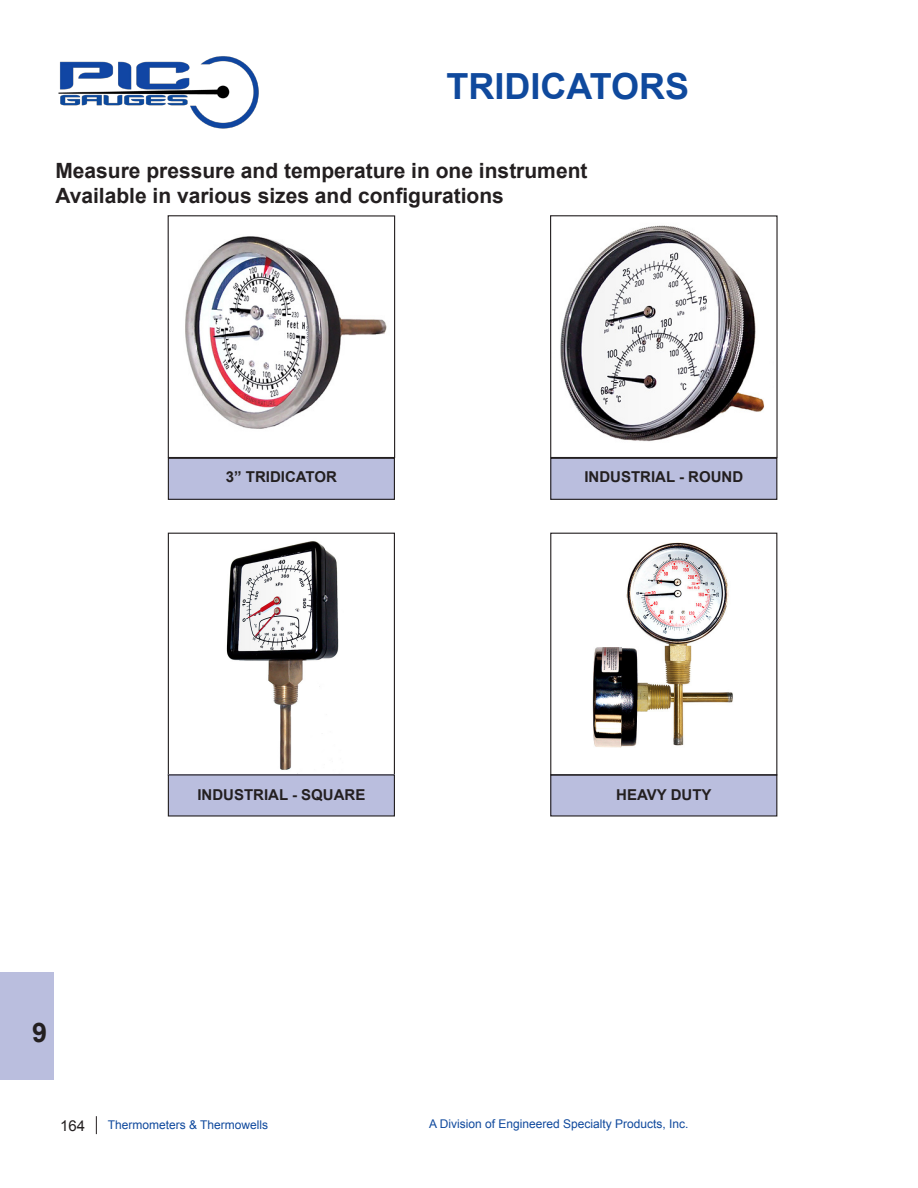
<style>
.page{position:relative;width:918px;height:1188px;background:#fff}
.page>*{position:absolute;margin:0;border:0;box-sizing:border-box;transform-origin:0 0}
.t1{font:700 36px "Arial";color:#0f499d}
.t2{font:700 27px "Arial";color:#231f20}
.t3{font:700 21px "Arial";color:#231f20}
.t4{font:700 15px "Arial";color:#231f20}
.t5{font:15px "Arial";color:#231f20}
.t6{font:12px "Arial";color:#0f499d}
</style>
<div class="page">
<img style="left:58px;top:56px;width:201px;height:73px">
<svg style="left:96px;top:1116px;width:1px;height:18px"></svg>
<img style="left:226px;top:541px;width:113px;height:229px">
<div style="left:168px;top:533px;width:227px;height:242px;border:1px solid #231f20"></div>
<div style="left:551px;top:458px;width:226px;height:41px;background:#babede"></div>
<div style="left:550px;top:458px;width:227px;height:42px;border:1px solid #231f20"></div>
<div style="left:168px;top:458px;width:226px;height:41px;background:#babede"></div>
<div style="left:168px;top:458px;width:227px;height:42px;border:1px solid #231f20"></div>
<div style="left:168px;top:775px;width:226px;height:41px;background:#babede"></div>
<div style="left:551px;top:775px;width:226px;height:41px;background:#babede"></div>
<div style="left:550px;top:774px;width:227px;height:43px;border:1px solid #231f20"></div>
<img style="left:592px;top:542px;width:141px;height:206px">
<div style="left:550px;top:533px;width:227px;height:242px;border:1px solid #231f20"></div>
<img style="left:185px;top:236px;width:202px;height:193px">
<div style="left:168px;top:215px;width:227px;height:243px;border:1px solid #231f20"></div>
<img style="left:560px;top:225px;width:204px;height:217px">
<div style="left:550px;top:215px;width:228px;height:243px;border:1px solid #231f20"></div>
<div style="left:0;top:972px;width:54px;height:108px;background:#babede"></div>
<p class="t1" style="left:447px;top:62px;width:244px">TRIDICATORS</p>
<p class="t3" style="left:55px;top:157px;width:534px">Measure pressure and temperature in one instrument</p>
<p class="t3" style="left:55px;top:182px;width:450px">Available in various sizes and configurations</p>
<p class="t4" style="left:226px;top:467px;width:113px">3” TRIDICATOR</p>
<p class="t4" style="left:584px;top:467px;width:160px">INDUSTRIAL - ROUND</p>
<p class="t4" style="left:197px;top:785px;width:170px">INDUSTRIAL - SQUARE</p>
<p class="t4" style="left:616px;top:785px;width:97px">HEAVY DUTY</p>
<p class="t2" style="left:32px;top:1015px;width:17px">9</p>
<p class="t5" style="left:60px;top:1116px;width:27px">164</p>
<p class="t6" style="left:429px;top:1116px;width:261px">A Division of Engineered Specialty Products, Inc.</p>
<p class="t6" style="left:108px;top:1117px;width:162px">Thermometers &amp; Thermowells</p>
</div>
